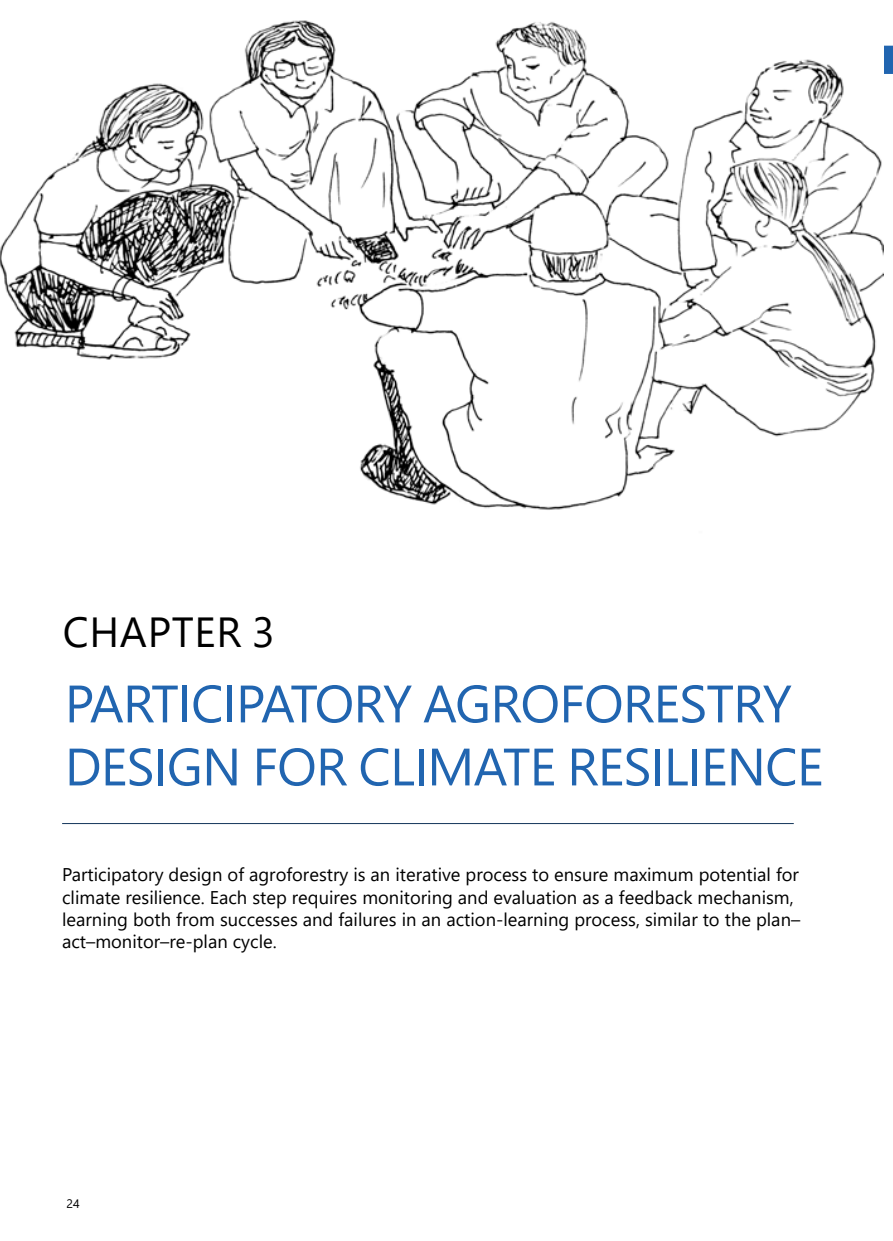
<style>
.page{position:relative;width:893px;height:1241px;background:#fff}
.page>*{position:absolute;margin:0;border:0;box-sizing:border-box;transform-origin:0 0}
.t1{font:52.5px/63px "Segoe UI";letter-spacing:-.015em;color:#2165b0}
.t2{font:42px "Segoe UI";letter-spacing:.015em;color:#000}
.t3{font:18.38px/22.1px "Segoe UI";color:#000}
.t4{font:12.25px "Segoe UI";color:#000}
</style>
<div class="page">
<svg style="left:884px;top:46px;width:9px;height:28px"></svg>
<img style="left:0;top:20px;width:883px;height:490px">
<hr style="left:62px;top:823px;width:732px;height:1px;background:#12355a">
<h2 class="t2" style="left:63px;top:592px;width:213px">CHAPTER 3</h2>
<h1 class="t1" style="left:65px;top:667px;width:760px">PARTICIPATORY AGROFORESTRY<br>DESIGN FOR CLIMATE RESILIENCE</h1>
<p class="t3" style="left:62px;top:862px;width:740px">Participatory design of agroforestry is an iterative process to ensure maximum potential for climate resilience. Each step requires monitoring and evaluation as a feedback mechanism, learning both from successes and failures in an action-learning process, similar to the plan– act–monitor–re-plan cycle.</p>
<p class="t4" style="left:67px;top:1192px;width:15px">24</p>
</div>
